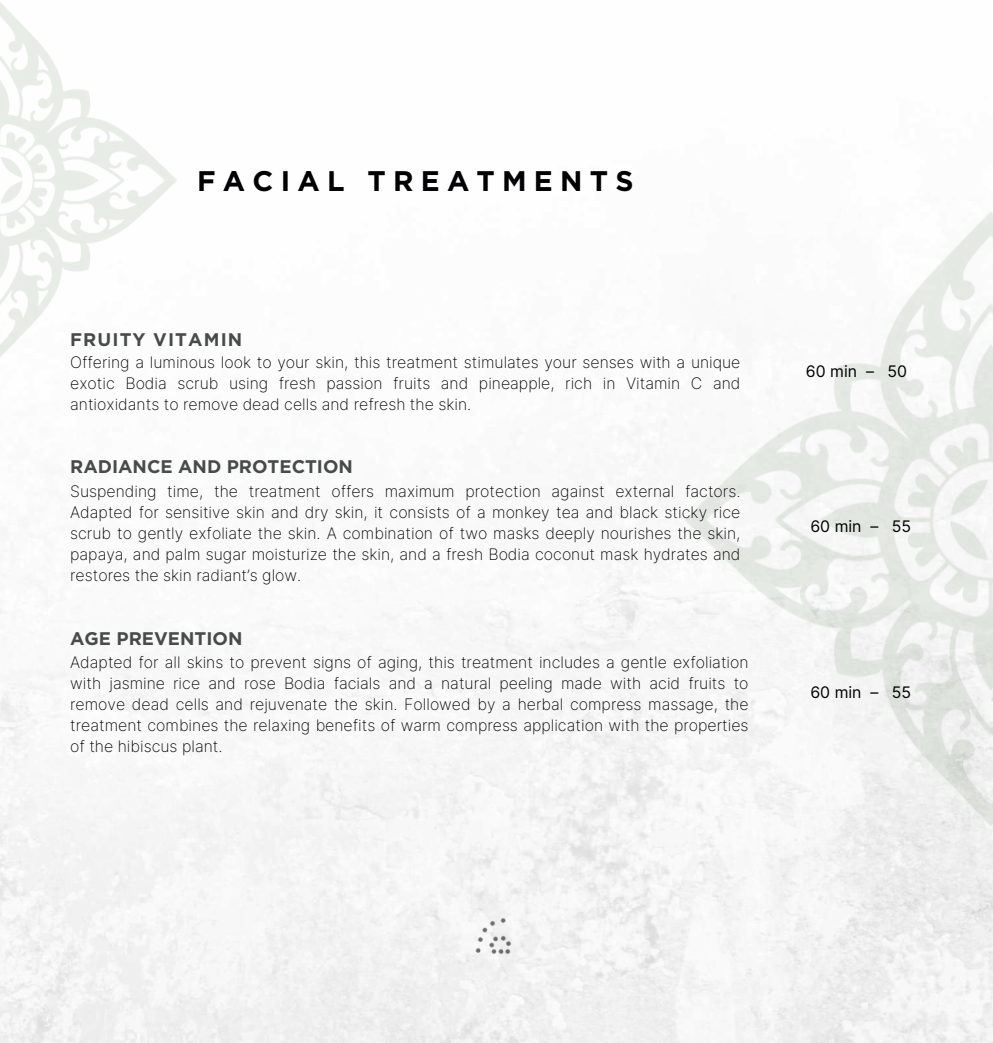
<style>
.page{position:relative;width:993px;height:1043px;background:#fff}
.page>*{position:absolute;margin:0;border:0;box-sizing:border-box;transform-origin:0 0}
.t1{font:700 28.35px "Gotham";letter-spacing:.255em;color:#000002}
.t2{font:700 18.2px "Gotham";color:#494b4b}
.t3{font:700 18.2px "Gotham";letter-spacing:.06em;color:#494b4b}
.t4{font:200 15.92px/21px "Inter";color:#000;text-align:justify}
.t5{font:15.92px "Inter";color:#000}
</style>
<div class="page">
<img style="left:673px;top:194px;width:319px;height:653px">
<img style="left:0;top:1px;width:186px;height:369px">
<img style="left:474px;top:912px;width:44px;height:44px">
<h1 class="t1" style="left:197px;top:162px;width:438px">FACIAL TREATMENTS</h1>
<p class="t3" style="left:70px;top:327px;width:174px">FRUITY VITAMIN</p>
<p class="t4" style="left:70px;top:351px;width:671px">Offering a luminous look to your skin, this treatment stimulates your senses with a unique exotic Bodia scrub using fresh passion fruits and pineapple, rich in Vitamin C and antioxidants to remove dead cells and refresh the skin.</p>
<p class="t5" style="left:805px;top:359px;width:103px">60 min – 50</p>
<p class="t2" style="left:70px;top:454px;width:284px">RADIANCE AND PROTECTION</p>
<p class="t4" style="left:70px;top:480px;width:671px">Suspending time, the treatment offers maximum protection against external factors.<br>Adapted for sensitive skin and dry skin, it consists of a monkey tea and black sticky rice scrub to gently exfoliate the skin. A combination of two masks deeply nourishes the skin, papaya, and palm sugar moisturize the skin, and a fresh Bodia coconut mask hydrates and restores the skin radiant’s glow.</p>
<p class="t2" style="left:70px;top:626px;width:174px">AGE PREVENTION</p>
<p class="t4" style="left:70px;top:651px;width:679px">Adapted for all skins to prevent signs of aging, this treatment includes a gentle exfoliation with jasmine rice and rose Bodia facials and a natural peeling made with acid fruits to remove dead cells and rejuvenate the skin. Followed by a herbal compress massage, the treatment combines the relaxing benefits of warm compress application with the properties of the hibiscus plant.</p>
<p class="t5" style="left:810px;top:514px;width:102px">60 min – 55</p>
<p class="t5" style="left:810px;top:680px;width:102px">60 min – 55</p>
</div>
